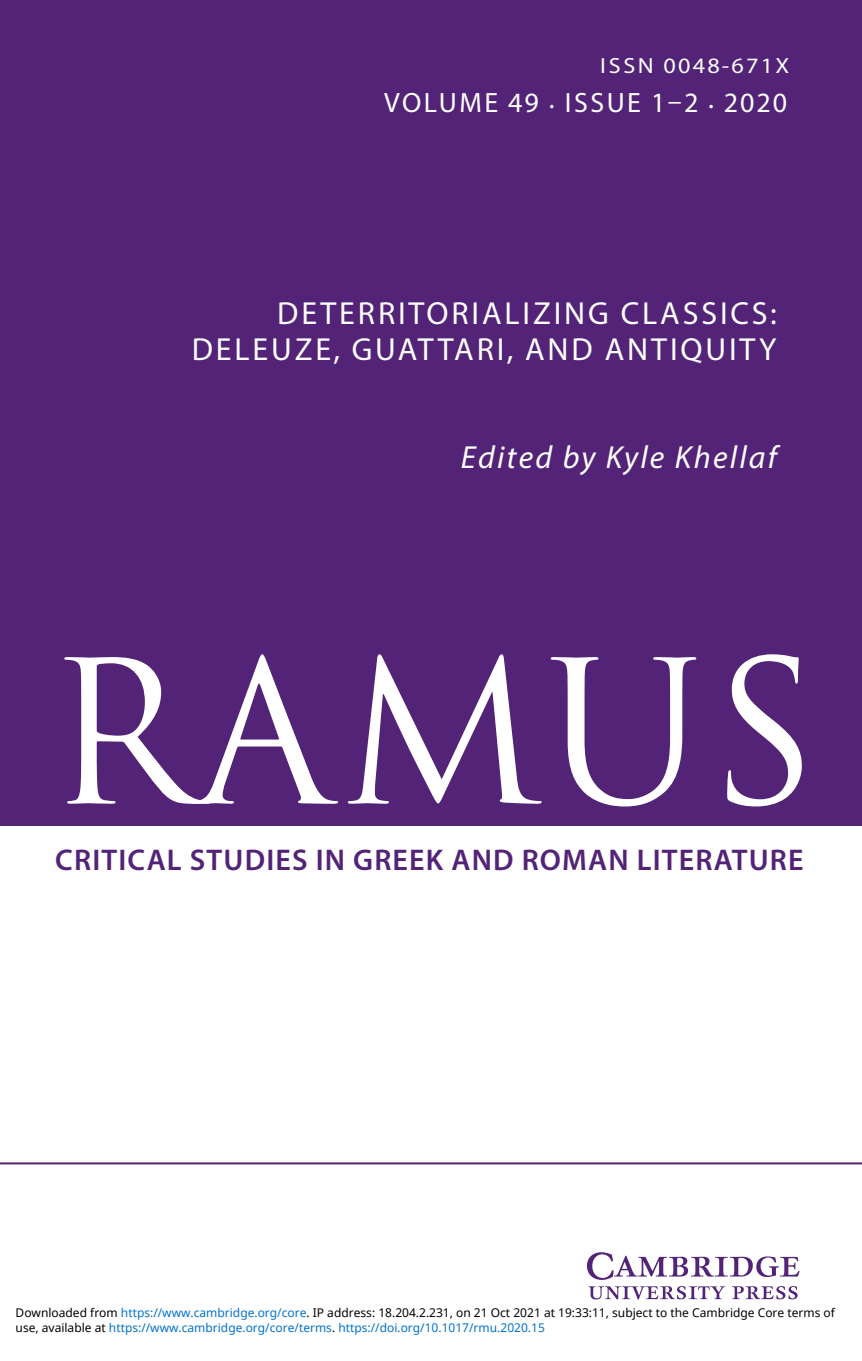
<style>
.page{position:relative;width:862px;height:1361px;background:#fff}
.page>*{position:absolute;margin:0;border:0;box-sizing:border-box;transform-origin:0 0}
.t1{font:194px "Trajan";letter-spacing:.015em;color:#fff}
.t2{font:32px/36px "Myriad Pro";letter-spacing:.09em;color:#fff;text-align:right}
.t3{font:italic 32px "Myriad Pro";letter-spacing:.07em;color:#fff}
.t4{font:600 30px "Myriad Pro";letter-spacing:.04em;color:#522376}
.t5{font:28px "Myriad Pro";letter-spacing:.09em;color:#fff}
.t6{font:22px "Myriad Pro";letter-spacing:.09em;color:#fff;scale:1.1 1}
.t7{font:12px "Noto Sans";color:#000}
.t8{font:12px "Noto Sans";color:#0172cf}
.s1{color:#0172cf}
.s2{color:#000}
</style>
<div class="page">
<div style="left:0;top:0;width:862px;height:825px;background:#522376"></div>
<hr style="left:0;top:1162px;width:862px;height:2px;background:#522376">
<svg style="left:587px;top:1252px;width:212px;height:47px"></svg>
<h3 class="t6" style="left:600px;top:57px;width:173px">ISSN 0048-671X</h3>
<h3 class="t5" style="left:384px;top:92px;width:405px">VOLUME 49 . ISSUE 1–2 . 2020</h3>
<h2 class="t2" style="left:192px;top:297px;width:587px">DETERRITORIALIZING CLASSICS:<br>DELEUZE, GUATTARI, AND ANTIQUITY</h2>
<h2 class="t3" style="left:461px;top:445px;width:318px">Edited by Kyle Khellaf</h2>
<h1 class="t1" style="left:47px;top:623px;width:773px">RAMUS</h1>
<h3 class="t4" style="left:55px;top:849px;width:750px">CRITICAL STUDIES IN GREEK AND ROMAN LITERATURE</h3>
<p class="t7" style="left:16px;top:1303px;width:821px">Downloaded from <span class="s1">https://www.cambridge.org/core</span>. IP address: 18.204.2.231, on 21 Oct 2021 at 19:33:11, subject to the Cambridge Core terms of</p>
<p class="t8" style="left:16px;top:1319px;width:531px"><span class="s2">use, available at</span> https://www.cambridge.org/core/terms<span class="s2">.</span> https://doi.org/10.1017/rmu.2020.15</p>
</div>
